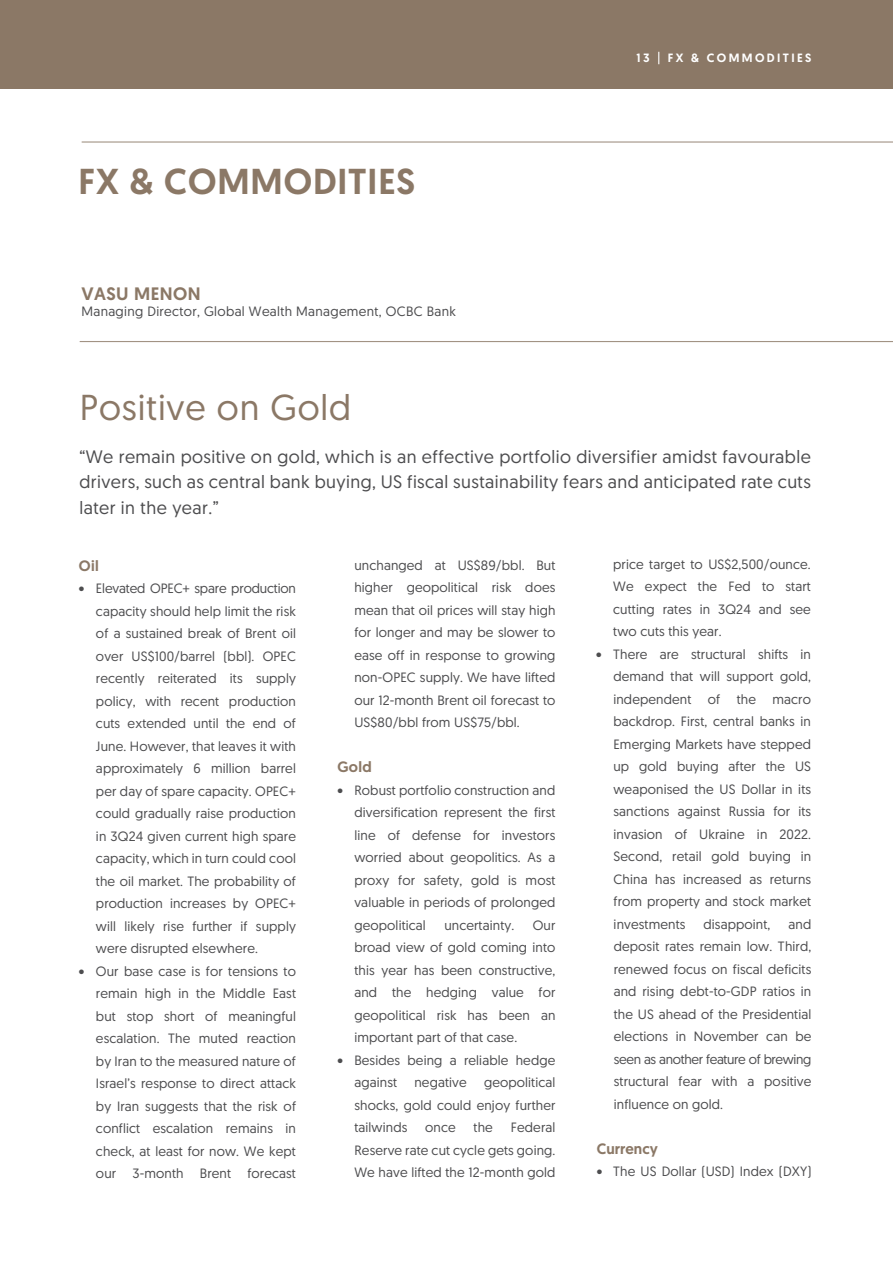
<style>
.page{position:relative;width:893px;height:1263px;background:#fff}
.page>*{position:absolute;margin:0;border:0;box-sizing:border-box;transform-origin:0 0}
.t1{font:36px "Geomanist";letter-spacing:.025em;color:#8b7866}
.t2{font:500 36px "Geomanist";letter-spacing:.025em;color:#8b7866}
.t3{font:18px/25.5px "Geomanist";letter-spacing:.025em;color:#4d4d4f;text-align:justify}
.t4{font:500 18px "Geomanist";letter-spacing:.025em;color:#8b7866}
.t5{font:500 15px "Geomanist";color:#8b7866}
.t6{font:13.5px/22.5px "Geomanist";letter-spacing:.01em;color:#4d4d4f;text-align:justify}
.t7{font:500 12px "Geomanist";letter-spacing:.2em;color:#fff}
</style>
<div class="page">
<hr style="left:80px;top:341px;width:813px;height:1px;background:#8b7866">
<hr style="left:82px;top:141px;width:811px;height:2px;background:#8b7866">
<div style="left:1px;top:0;width:892px;height:89px;background:#8b7866"></div>
<svg style="left:658px;top:52px;width:1px;height:12px"></svg>
<h1 class="t2" style="left:78px;top:157px;width:338px">FX &amp; COMMODITIES</h1>
<h2 class="t4" style="left:81px;top:281px;width:121px">VASU MENON</h2>
<p class="t6" style="left:81px;top:299px;width:376px">Managing Director, Global Wealth Management, OCBC Bank</p>
<p class="t7" style="left:637px;top:50px;width:14px">13</p>
<p class="t7" style="left:668px;top:50px;width:145px">FX &amp; COMMODITIES</p>
<h1 class="t1" style="left:80px;top:384px;width:273px">Positive on Gold</h1>
<h2 class="t3" style="left:79px;top:443px;width:733px">“We remain positive on gold, which is an effective portfolio diversifier amidst favourable drivers, such as central bank buying, US fiscal sustainability fears and anticipated rate cuts later in the year.”</h2>
<p class="t5" style="left:79px;top:555px;width:21px">Oil</p>
<p class="t6" style="left:96px;top:577px;width:201px;text-indent:-17px">• Elevated OPEC+ spare production capacity should help limit the risk of a sustained break of Brent oil over US$100/barrel (bbl). OPEC recently reiterated its supply policy, with recent production cuts extended until the end of June. However, that leaves it with approximately 6 million barrel per day of spare capacity. OPEC+ could gradually raise production in 3Q24 given current high spare capacity, which in turn could cool the oil market. The probability of production increases by OPEC+ will likely rise further if supply were disrupted elsewhere.</p>
<p class="t6" style="left:96px;top:959px;width:201px;text-indent:-17px">• Our base case is for tensions to remain high in the Middle East but stop short of meaningful escalation. The muted reaction by Iran to the measured nature of Israel’s response to direct attack by Iran suggests that the risk of conflict escalation remains in check, at least for now. We kept our 3-month Brent forecast</p>
<p class="t6" style="left:354px;top:553px;width:203px">unchanged at US$89/bbl. But higher geopolitical risk does mean that oil prices will stay high for longer and may be slower to ease off in response to growing non-OPEC supply. We have lifted our 12-month Brent oil forecast to US$80/bbl from US$75/bbl.</p>
<p class="t5" style="left:337px;top:757px;width:36px">Gold</p>
<p class="t6" style="left:354px;top:778px;width:203px;text-indent:-17px">• Robust portfolio construction and diversification represent the first line of defense for investors worried about geopolitics. As a proxy for safety, gold is most valuable in periods of prolonged geopolitical</p>
<p class="t6" style="left:354px;top:913px;width:203px;text-indent:178px">Our broad view of gold coming into this year has been constructive, and the hedging value for geopolitical risk has been an important part of that case.</p>
<p class="t6" style="left:354px;top:1048px;width:203px;text-indent:-17px">• Besides being a reliable hedge against</p>
<p class="t6" style="left:444px;top:913px;width:71px">uncertainty.</p>
<p class="t6" style="left:354px;top:1071px;width:203px;text-indent:130px">geopolitical shocks, gold could enjoy further tailwinds</p>
<p class="t6" style="left:414px;top:1071px;width:54px">negative</p>
<p class="t6" style="left:354px;top:1116px;width:203px;text-indent:156px">Federal Reserve rate cut cycle gets going.<br>We have lifted the 12-month gold</p>
<p class="t6" style="left:425px;top:1116px;width:32px">once</p>
<p class="t6" style="left:474px;top:1116px;width:21px">the</p>
<p class="t6" style="left:613px;top:552px;width:199px">price target to US$2,500/ounce.<br>We expect the Fed to start cutting rates in 3Q24 and see two cuts this year.</p>
<p class="t6" style="left:613px;top:642px;width:199px;text-indent:-17px">• There are structural shifts in demand that will support gold, independent of the macro backdrop. First, central banks in Emerging Markets have stepped up gold buying after the US weaponised the US Dollar in its sanctions against Russia for its invasion of Ukraine in 2022.<br>Second, retail gold buying in China has increased as returns from property and stock market investments</p>
<p class="t6" style="left:614px;top:912px;width:199px;text-indent:175px">and deposit rates remain low. Third, renewed focus on fiscal deficits and rising debt-to-GDP ratios in the US ahead of the Presidential elections in November can be seen as another feature of brewing structural fear with a positive influence on gold.</p>
<p class="t5" style="left:597px;top:1138px;width:62px">Currency</p>
<p class="t6" style="left:597px;top:1160px;width:216px">• The US Dollar (USD) Index (DXY)</p>
<p class="t6" style="left:703px;top:912px;width:68px">disappoint,</p>
</div>
